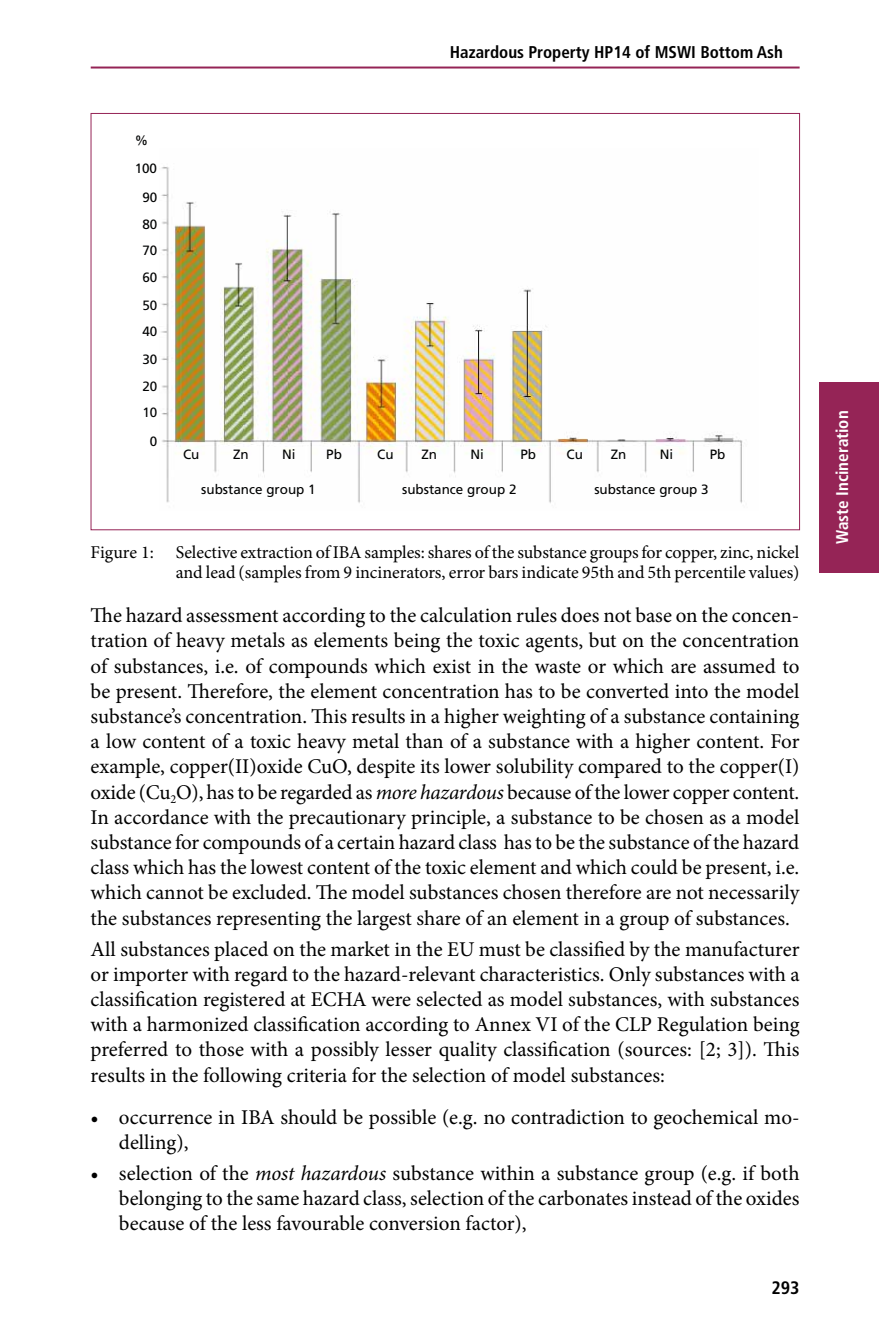
<style>
.page{position:relative;width:879px;height:1333px;background:#fff}
.page>*{position:absolute;margin:0;border:0;box-sizing:border-box;transform-origin:0 0}
.t1{font:21px/25.2px "Minion Pro";color:#000;text-align:justify}
.t2{font:18px/20px "Minion Pro";letter-spacing:-.005em;color:#000;text-align:right}
.t3{font:700 condensed 18px "Frutiger";color:#000}
.t4{font:700 condensed 17px "Frutiger";color:#000}
.t5{font:700 condensed 17px "Frutiger";color:#fff}
.t6{font:13.4px "Frutiger";color:#010202}
.s1{font-style:italic}
</style>
<div class="page">
<hr style="left:91px;top:66px;width:708px;height:2px;background:#952456">
<div style="left:819px;top:382px;width:60px;height:190px;background:#952456"></div>
<img style="left:161px;top:167px;width:582px;height:336px">
<p class="t4" style="left:450px;top:42px;width:334px">Hazardous Property HP14 of MSWI Bottom Ash</p>
<p class="t6" style="left:135px;top:132px;width:15px">%</p>
<p class="t6" style="left:135px;top:161px;width:24px">100</p>
<p class="t6" style="left:142px;top:189px;width:16px">90</p>
<p class="t6" style="left:142px;top:216px;width:16px">80</p>
<p class="t6" style="left:142px;top:242px;width:16px">70</p>
<p class="t6" style="left:142px;top:269px;width:16px">60</p>
<p class="t6" style="left:142px;top:298px;width:16px">50</p>
<p class="t6" style="left:142px;top:323px;width:16px">40</p>
<p class="t6" style="left:142px;top:351px;width:16px">30</p>
<p class="t6" style="left:142px;top:378px;width:16px">20</p>
<p class="t6" style="left:142px;top:404px;width:16px">10</p>
<p class="t6" style="left:150px;top:433px;width:9px">0</p>
<p class="t6" style="left:183px;top:446px;width:18px">Cu</p>
<p class="t6" style="left:233px;top:446px;width:17px">Zn</p>
<p class="t6" style="left:282px;top:446px;width:15px">Ni</p>
<p class="t6" style="left:326px;top:446px;width:17px">Pb</p>
<p class="t6" style="left:201px;top:481px;width:116px">substance group 1</p>
<p class="t6" style="left:402px;top:481px;width:116px">substance group 2</p>
<p class="t6" style="left:594px;top:481px;width:116px">substance group 3</p>
<p class="t6" style="left:377px;top:446px;width:18px">Cu</p>
<p class="t6" style="left:421px;top:446px;width:17px">Zn</p>
<p class="t6" style="left:470px;top:446px;width:15px">Ni</p>
<p class="t6" style="left:520px;top:446px;width:17px">Pb</p>
<p class="t6" style="left:566px;top:446px;width:18px">Cu</p>
<p class="t6" style="left:611px;top:446px;width:17px">Zn</p>
<p class="t6" style="left:660px;top:446px;width:15px">Ni</p>
<p class="t6" style="left:709px;top:446px;width:17px">Pb</p>
<p class="t2" style="left:91px;top:542px;width:710px">Figure 1: Selective extraction of IBA samples: shares of the substance groups for copper, zinc, nickel and lead (samples from 9 incinerators, error bars indicate 95th and 5th percentile values)</p>
<p class="t1" style="left:91px;top:603px;width:710px">The hazard assessment according to the calculation rules does not base on the concen&shy;tration of heavy metals as elements being the toxic agents, but on the concentration of substances, i.e. of compounds which exist in the waste or which are assumed to be present. Therefore, the element concentration has to be converted into the model substance’s concentration. This results in a higher weighting of a substance containing a low content of a toxic heavy metal than of a substance with a higher content. For example, copper(II)oxide CuO, despite its lower solubility compared to the copper(I) oxide (Cu<sub>2</sub>O), has to be regarded as <span class="s1">more hazardous</span> because of the lower copper content.<br>In accordance with the precautionary principle, a substance to be chosen as a model substance for compounds of a certain hazard class has to be the substance of the hazard class which has the lowest content of the toxic element and which could be present, i.e. which cannot be excluded. The model substances chosen therefore are not necessarily the substances representing the largest share of an element in a group of substances.</p>
<p class="t1" style="left:91px;top:936px;width:710px">All substances placed on the market in the EU must be classified by the manufacturer or importer with regard to the hazard-relevant characteristics. Only substances with a classification registered at ECHA were selected as model substances, with substances with a harmonized classification according to Annex VI of the CLP Regulation being preferred to those with a possibly lesser quality classification (sources: [2; 3]). This results in the following criteria for the selection of model substances:</p>
<p class="t1" style="left:119px;top:1104px;width:682px;text-indent:-28px">• occurrence in IBA should be possible (e.g. no contradiction to geochemical mo&shy;delling),</p>
<p class="t1" style="left:119px;top:1160px;width:682px;text-indent:-28px">• selection of the <span class="s1">most hazardous</span> substance within a substance group (e.g. if both belonging to the same hazard class, selection of the carbonates instead of the oxides because of the less favourable conversion factor),</p>
<p class="t3" style="left:771px;top:1276px;width:30px">293</p>
<p class="t5" style="left:832px;top:543px;width:134px;rotate:-90deg">Waste Incineration</p>
</div>
